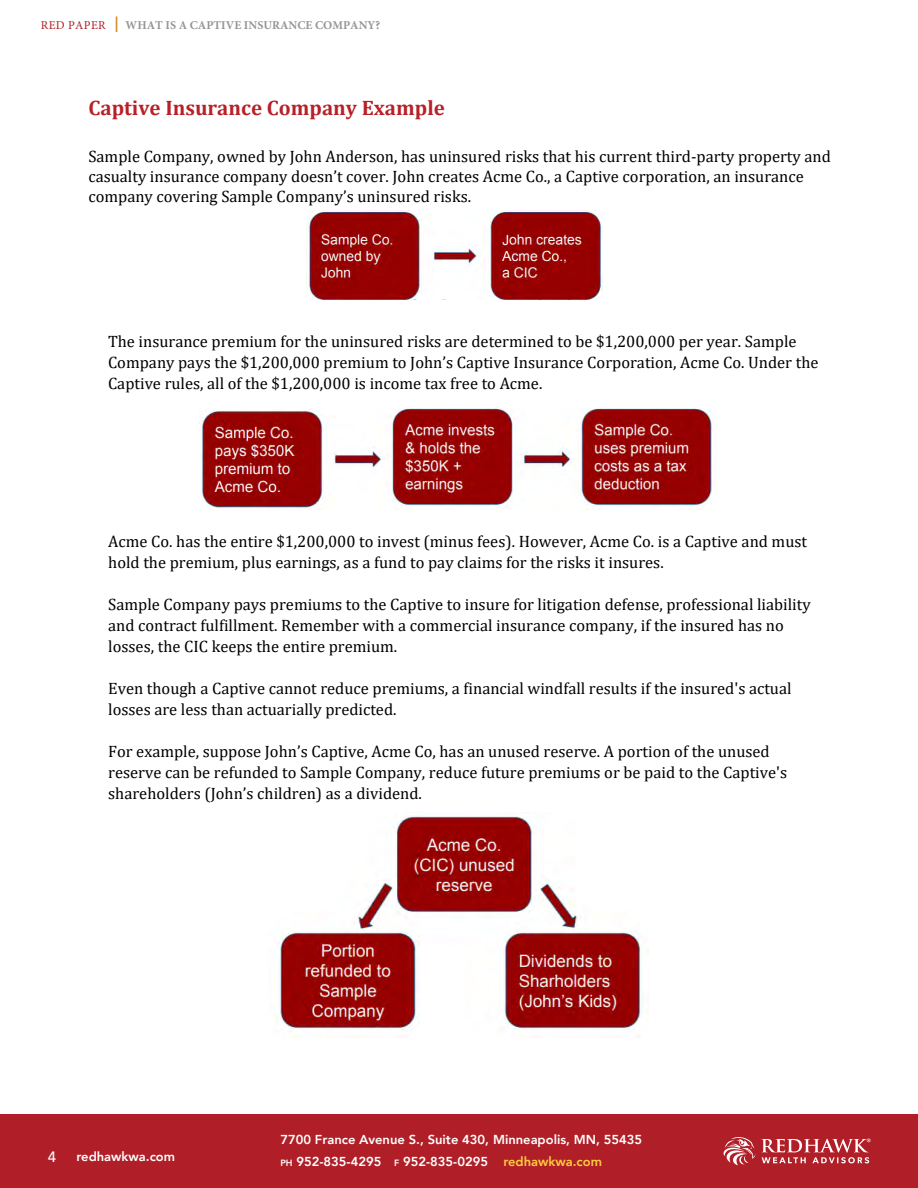
<style>
.page{position:relative;width:918px;height:1188px;background:#fff}
.page>*{position:absolute;margin:0;border:0;box-sizing:border-box;transform-origin:0 0}
.t1{font:700 21px "Cambria";color:#b82028}
.t2{font:16.5px/21px "Cambria";color:#000}
.t3{font:500 15px "Avenir";color:#fff}
.t4{font:800 12.9px/21.6px "Avenir";color:#fff}
.t5{font:700 12px "Minion Pro";color:#939598}
.s1{font-weight:400;color:#b01f27}
.s2{color:#cf8d29}
.s3{font-size:9px}
.s4{color:#ffcd41}
</style>
<div class="page">
<div style="left:0;top:1115px;width:918px;height:73px;background:#b01f27"></div>
<svg style="left:724px;top:1137px;width:147px;height:28px"></svg>
<img style="left:201px;top:409px;width:516px;height:100px">
<img style="left:273px;top:812px;width:376px;height:225px">
<img style="left:308px;top:211px;width:295px;height:88px">
<p class="t5" style="left:41px;top:17px;width:341px"><span class="s1">RED PAPER</span> <span class="s2">❘</span> WHAT IS A CAPTIVE INSURANCE COMPANY?</p>
<p class="t1" style="left:88px;top:93px;width:358px">Captive Insurance Company Example</p>
<p class="t2" style="left:88px;top:146px;width:744px;line-height:19.8px">Sample Company, owned by John Anderson, has uninsured risks that his current third-party property and casualty insurance company doesn’t cover. John creates Acme Co., a Captive corporation, an insurance company covering Sample Company’s uninsured risks.</p>
<p class="t2" style="left:108px;top:330px;width:712px">The insurance premium for the uninsured risks are determined to be $1,200,000 per year. Sample<br>Company pays the $1,200,000 premium to John’s Captive Insurance Corporation, Acme Co. Under the<br>Captive rules, all of the $1,200,000 is income tax free to Acme.</p>
<p class="t2" style="left:108px;top:530px;width:700px">Acme Co. has the entire $1,200,000 to invest (minus fees). However, Acme Co. is a Captive and must hold the premium, plus earnings, as a fund to pay claims for the risks it insures.</p>
<p class="t2" style="left:108px;top:593px;width:704px">Sample Company pays premiums to the Captive to insure for litigation defense, professional liability and contract fulfillment. Remember with a commercial insurance company, if the insured has no losses, the CIC keeps the entire premium.</p>
<p class="t2" style="left:108px;top:677px;width:685px">Even though a Captive cannot reduce premiums, a financial windfall results if the insured's actual losses are less than actuarially predicted.</p>
<p class="t2" style="left:108px;top:740px;width:680px">For example, suppose John’s Captive, Acme Co, has an unused reserve. A portion of the unused reserve can be refunded to Sample Company, reduce future premiums or be paid to the Captive's shareholders (John’s children) as a dividend.</p>
<p class="t3" style="left:48px;top:1144px;width:10px">4</p>
<p class="t4" style="left:76px;top:1146px;width:100px">redhawkwa.com</p>
<p class="t4" style="left:280px;top:1129px;width:363px">7700 France Avenue S., Suite 430, Minneapolis, MN, 55435 <span class="s3">ph</span> 952-835-4295 <span class="s3">f</span> 952-835-0295 <span class="s4">redhawkwa.com</span></p>
</div>
